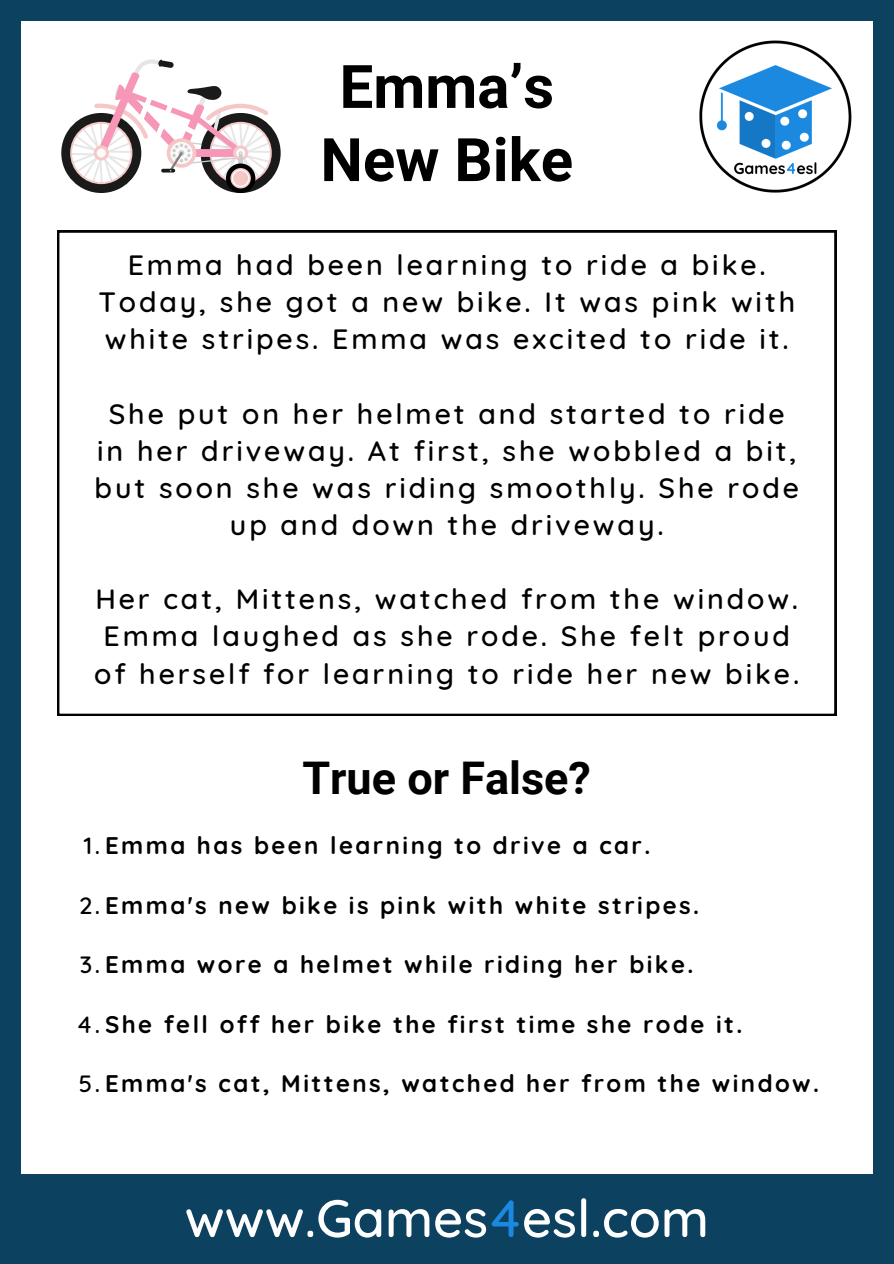
<style>
.page{position:relative;width:894px;height:1264px;background:#fff}
.page>*{position:absolute;margin:0;border:0;box-sizing:border-box;transform-origin:0 0}
.t1{font:700 60px "Roboto";color:#000}
.t2{font:500 52.5px "Quicksand";color:#fff}
.t3{font:700 45px "Roboto";color:#000}
.t4{font:500 28.5px/37.2px "Quicksand";letter-spacing:.1em;color:#000;text-align:center}
.t5{font:700 24px "Quicksand";letter-spacing:.1em;color:#000}
.s1{font-weight:500}
.s2{color:#1b89e0}
</style>
<div class="page">
<div style="left:0;top:0;width:893px;height:1263px;background:#0c4160"></div>
<div style="left:21px;top:21px;width:851px;height:1152px;background:#fff"></div>
<svg style="left:57px;top:230px;width:779px;height:485px"></svg>
<img style="left:699px;top:40px;width:153px;height:153px">
<svg style="left:61px;top:59px;width:219px;height:134px"></svg>
<p class="t1" style="left:339px;top:52px;width:216px">Emma’s</p>
<p class="t1" style="left:320px;top:125px;width:254px">New Bike</p>
<p class="t4" style="left:98px;top:246px;width:698px">Emma had been learning to ride a bike.<br>Today, she got a new bike. It was pink with white stripes. Emma was excited to ride it.</p>
<p class="t4" style="left:95px;top:394px;width:705px">She put on her helmet and started to ride in her driveway. At first, she wobbled a bit, but soon she was riding smoothly. She rode up and down the driveway.</p>
<p class="t4" style="left:94px;top:580px;width:706px">Her cat, Mittens, watched from the window.<br>Emma laughed as she rode. She felt proud of herself for learning to ride her new bike.</p>
<p class="t3" style="left:302px;top:751px;width:290px">True or False?</p>
<p class="t5" style="left:84px;top:829px;width:568px"><span class="s1">1.</span>Emma has been learning to drive a car.</p>
<p class="t5" style="left:79px;top:889px;width:621px"><span class="s1">2.</span>Emma's new bike is pink with white stripes.</p>
<p class="t5" style="left:80px;top:949px;width:614px"><span class="s1">3.</span>Emma wore a helmet while riding her bike.</p>
<p class="t5" style="left:77px;top:1008px;width:667px"><span class="s1">4.</span>She fell off her bike the first time she rode it.</p>
<p class="t5" style="left:79px;top:1068px;width:741px"><span class="s1">5.</span>Emma's cat, Mittens, watched her from the window.</p>
<p class="t2" style="left:184px;top:1184px;width:525px">www.Games<span class="s2">4</span>esl.com</p>
</div>
